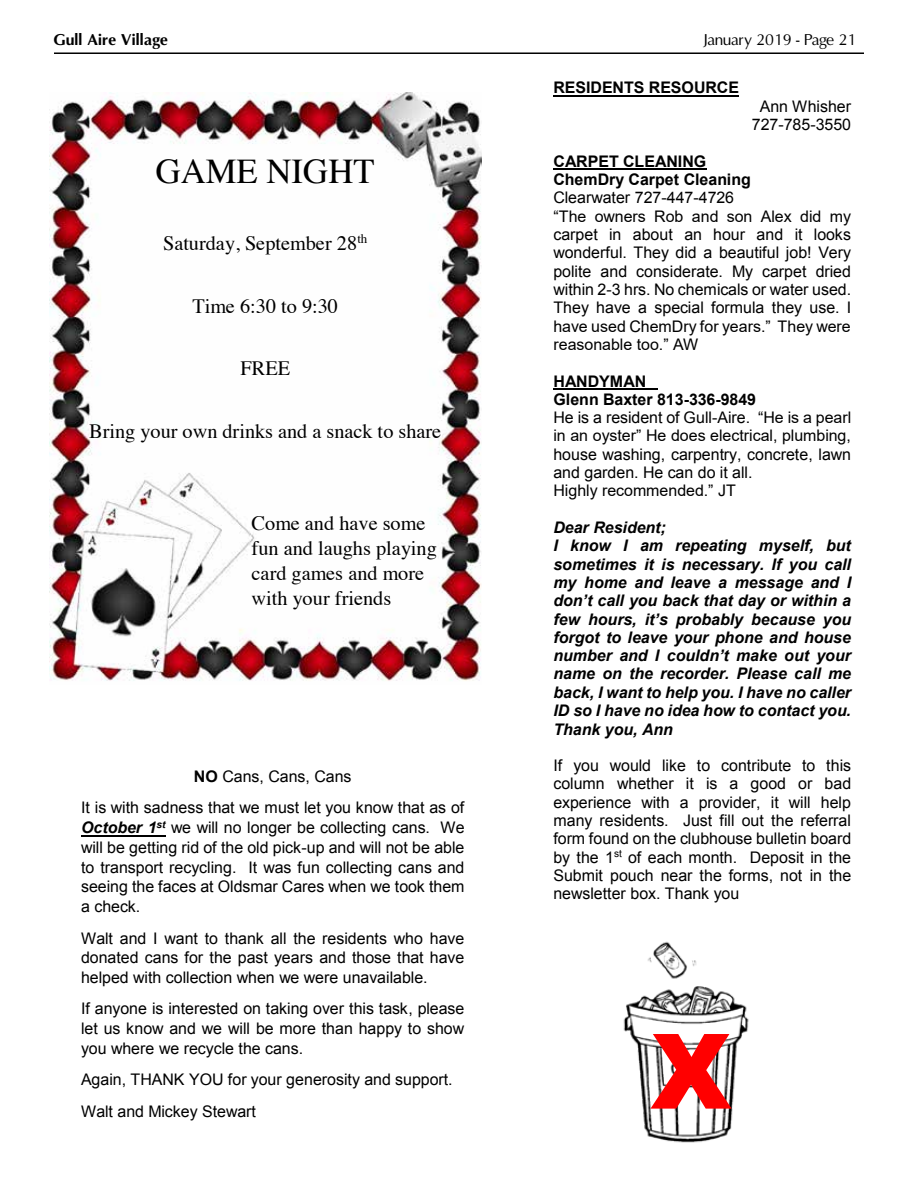
<style>
.page{position:relative;width:918px;height:1188px;background:#fff}
.page>*{position:absolute;margin:0;border:0;box-sizing:border-box;transform-origin:0 0}
.t1{font:900 104.25px "Arial";color:#f00}
.t2{font:34.8px "Times";color:#000}
.t3{font:20.4px "Times";color:#000}
.t4{font:20.25px/25.2px "Times";color:#000}
.t5{font:16.05px/18.3px "Arial";color:#000;text-align:justify}
.t6{font:italic 700 16.05px/18.3px "Arial";color:#000}
.t7{font:700 16.05px/18.3px "Arial";letter-spacing:-.005em;color:#000}
.t8{font:15px "Omni";color:#000}
.t9{font:700 15px "Omni";color:#000}
.s1{font-weight:700}
.s2{font-weight:700;font-style:italic}
</style>
<div class="page">
<hr style="left:54px;top:52px;width:810px;height:2px;background:#000">
<img style="left:50px;top:93px;width:432px;height:588px">
<img style="left:78px;top:150px;width:374px;height:309px">
<img style="left:241px;top:511px;width:206px;height:126px">
<hr style="left:553px;top:95px;width:186px;height:2px;background:#000">
<hr style="left:553px;top:169px;width:153px;height:1px;background:#000">
<hr style="left:553px;top:388px;width:105px;height:2px;background:#000">
<hr style="left:81px;top:835px;width:84px;height:2px;background:#000">
<img style="left:623px;top:941px;width:126px;height:202px">
<p class="t9" style="left:54px;top:30px;width:116px">Gull Aire Village</p>
<p class="t8" style="left:704px;top:30px;width:154px">January 2019 - Page 21</p>
<h2 class="t2" style="left:156px;top:138px;width:220px">GAME NIGHT</h2>
<p class="t4" style="left:163px;top:229px;width:206px">Saturday, September 28<sup>th</sup></p>
<p class="t4" style="left:192px;top:291px;width:147px">Time 6:30 to 9:30</p>
<p class="t4" style="left:241px;top:354px;width:51px">FREE</p>
<p class="t4" style="left:89px;top:417px;width:354px">Bring your own drinks and a snack to share</p>
<p class="t4" style="left:252px;top:509px;width:175px">Come and have some</p>
<p class="t3" style="left:252px;top:529px;width:187px">fun and laughs playing</p>
<p class="t4" style="left:252px;top:559px;width:174px">card games and more with your friends</p>
<p class="t5" style="left:81px;top:761px;width:385px;line-height:31.5px;text-align:center"><span class="s1">NO</span> Cans, Cans, Cans<br>It is with sadness that we must let you know that as of</p>
<p class="t5" style="left:81px;top:818px;width:385px;line-height:19.6px"><span class="s2">October 1</span><sup>st</sup> we will no longer be collecting cans. We will be getting rid of the old pick-up and will not be able to transport recycling. It was fun collecting cans and seeing the faces at Oldsmar Cares when we took them a check.</p>
<p class="t5" style="left:81px;top:928px;width:385px;line-height:19.8px">Walt and I want to thank all the residents who have donated cans for the past years and those that have helped with collection when we were unavailable.</p>
<p class="t5" style="left:81px;top:999px;width:385px;line-height:19.6px">If anyone is interested on taking over this task, please let us know and we will be more than happy to show you where we recycle the cans.</p>
<p class="t5" style="left:81px;top:1064px;width:373px;line-height:31.5px">Again, THANK YOU for your generosity and support.<br>Walt and Mickey Stewart</p>
<p class="t7" style="left:553px;top:79px;width:187px">RESIDENTS RESOURCE</p>
<p class="t5" style="left:752px;top:97px;width:101px;text-align:center">Ann Whisher<br>727-785-3550</p>
<p class="t7" style="left:553px;top:152px;width:199px">CARPET CLEANING<br>ChemDry Carpet Cleaning</p>
<p class="t5" style="left:553px;top:189px;width:299px;text-align:left">Clearwater 727-447-4726<br>“The owners Rob and son Alex did my carpet in about an hour and it looks wonderful. They did a beautiful job! Very polite and considerate. My carpet dried within 2-3 hrs. No chemicals or water used.<br>They have a special formula they use. I have used ChemDry for years.” They were reasonable too.” AW</p>
<p class="t7" style="left:553px;top:372px;width:204px">HANDYMAN<br>Glenn Baxter 813-336-9849</p>
<p class="t5" style="left:553px;top:408px;width:299px;text-align:left">He is a resident of Gull-Aire. “He is a pearl in an oyster” He does electrical, plumbing, house washing, carpentry, concrete, lawn and garden. He can do it all.<br>Highly recommended.” JT</p>
<p class="t6" style="left:553px;top:519px;width:299px">Dear Resident;<br>I know I am repeating myself, but sometimes it is necessary. If you call my home and leave a message and I don’t call you back that day or within a few hours, it’s probably because you forgot to leave your phone and house number and I couldn’t make out your name on the recorder. Please call me back, I want to help you. I have no caller<br>ID so I have no idea how to contact you.<br>Thank you, Ann</p>
<p class="t5" style="left:553px;top:756px;width:299px">If you would like to contribute to this column whether it is a good or bad experience with a provider, it will help many residents. Just fill out the referral form found on the clubhouse bulletin board by the 1<sup>st</sup> of each month. Deposit in the Submit pouch near the forms, not in the newsletter box. Thank you</p>
<h1 class="t1" style="left:650px;top:996px;width:83px">X</h1>
</div>
